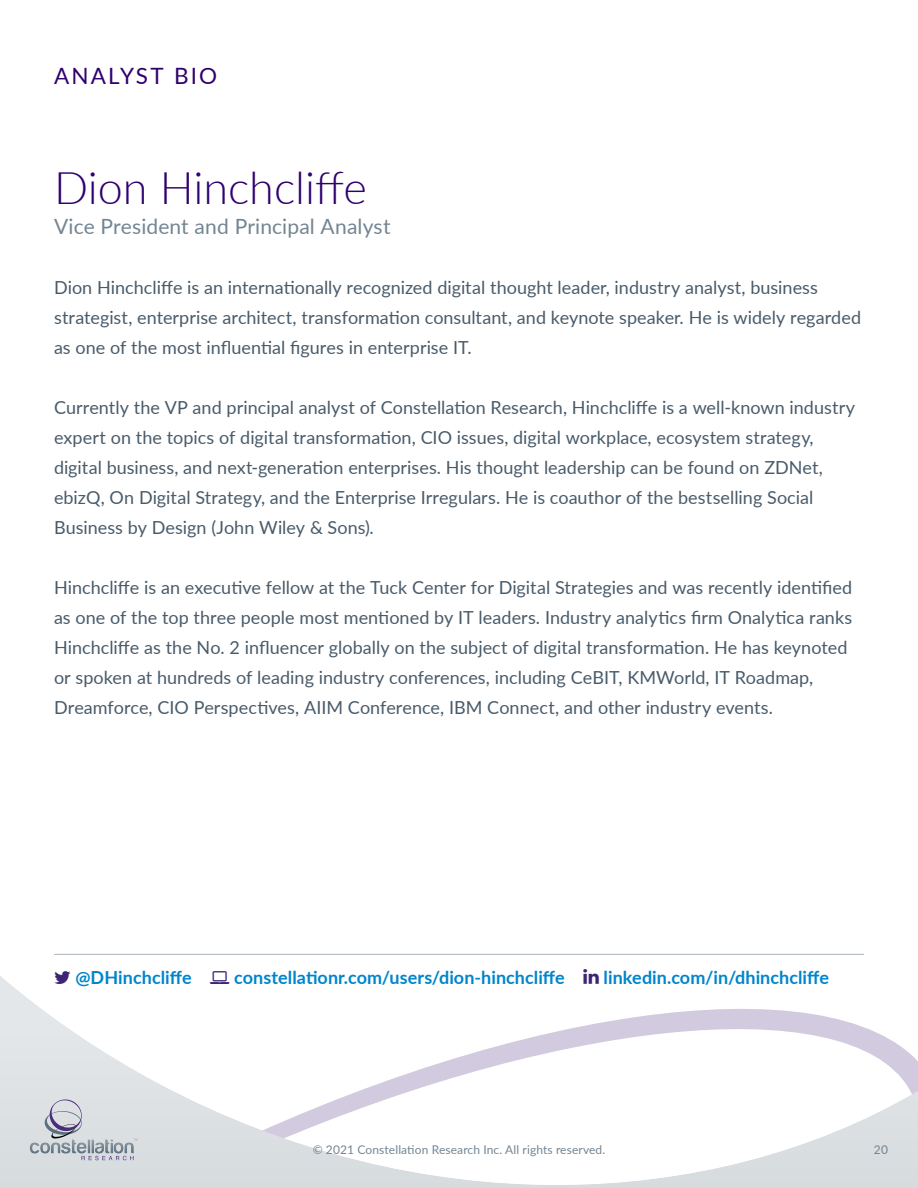
<style>
.page{position:relative;width:918px;height:1188px;background:#fff}
.page>*{position:absolute;margin:0;border:0;box-sizing:border-box;transform-origin:0 0}
.t1{font:300 45px "Lato";color:#2f006f}
.t2{font:22.5px "Lato";letter-spacing:.1em;color:#2f006f}
.t3{font:21px "Lato";letter-spacing:.005em;color:#738592}
.t4{font:18px/30px "Lato";color:#495b6a}
.t5{font:700 18px "Lato";color:#0085cb}
.t6{font:12px "Lato";letter-spacing:.01em;color:#738592}
</style>
<div class="page">
<svg style="left:0;top:976px;width:918px;height:212px"></svg>
<svg style="left:30px;top:1099px;width:108px;height:61px"></svg>
<hr style="left:54px;top:954px;width:810px;height:1px;background:#acb5bc">
<svg style="left:54px;top:976px;width:16px;height:8px"></svg>
<svg style="left:210px;top:976px;width:20px;height:8px"></svg>
<svg style="left:584px;top:976px;width:15px;height:8px"></svg>
<p class="t2" style="left:54px;top:60px;width:165px">ANALYST BIO</p>
<h1 class="t1" style="left:54px;top:157px;width:314px">Dion Hinchcliffe</h1>
<p class="t3" style="left:54px;top:211px;width:338px">Vice President and Principal Analyst</p>
<p class="t4" style="left:54px;top:272px;width:809px">Dion Hinchcliffe is an internationally recognized digital thought leader, industry analyst, business strategist, enterprise architect, transformation consultant, and keynote speaker. He is widely regarded as one of the most influential figures in enterprise IT.</p>
<p class="t4" style="left:54px;top:392px;width:803px">Currently the VP and principal analyst of Constellation Research, Hinchcliffe is a well-known industry expert on the topics of digital transformation, CIO issues, digital workplace, ecosystem strategy, digital business, and next-generation enterprises. His thought leadership can be found on ZDNet, ebizQ, On Digital Strategy, and the Enterprise Irregulars. He is coauthor of the bestselling Social Business by Design (John Wiley &amp; Sons).</p>
<p class="t4" style="left:54px;top:572px;width:800px">Hinchcliffe is an executive fellow at the Tuck Center for Digital Strategies and was recently identified as one of the top three people most mentioned by IT leaders. Industry analytics firm Onalytica ranks Hinchcliffe as the No. 2 influencer globally on the subject of digital transformation. He has keynoted or spoken at hundreds of leading industry conferences, including CeBIT, KMWorld, IT Roadmap, Dreamforce, CIO Perspectives, AIIM Conference, IBM Connect, and other industry events.</p>
<p class="t5" style="left:75px;top:964px;width:118px">@DHinchcliffe</p>
<p class="t5" style="left:234px;top:964px;width:332px">constellationr.com/users/dion-hinchcliffe</p>
<p class="t5" style="left:604px;top:964px;width:227px">linkedin.com/in/dhinchcliffe</p>
<p class="t6" style="left:313px;top:1141px;width:294px">© 2021 Constellation Research Inc. All rights reserved.</p>
<p class="t6" style="left:874px;top:1145px;width:16px">20</p>
</div>
